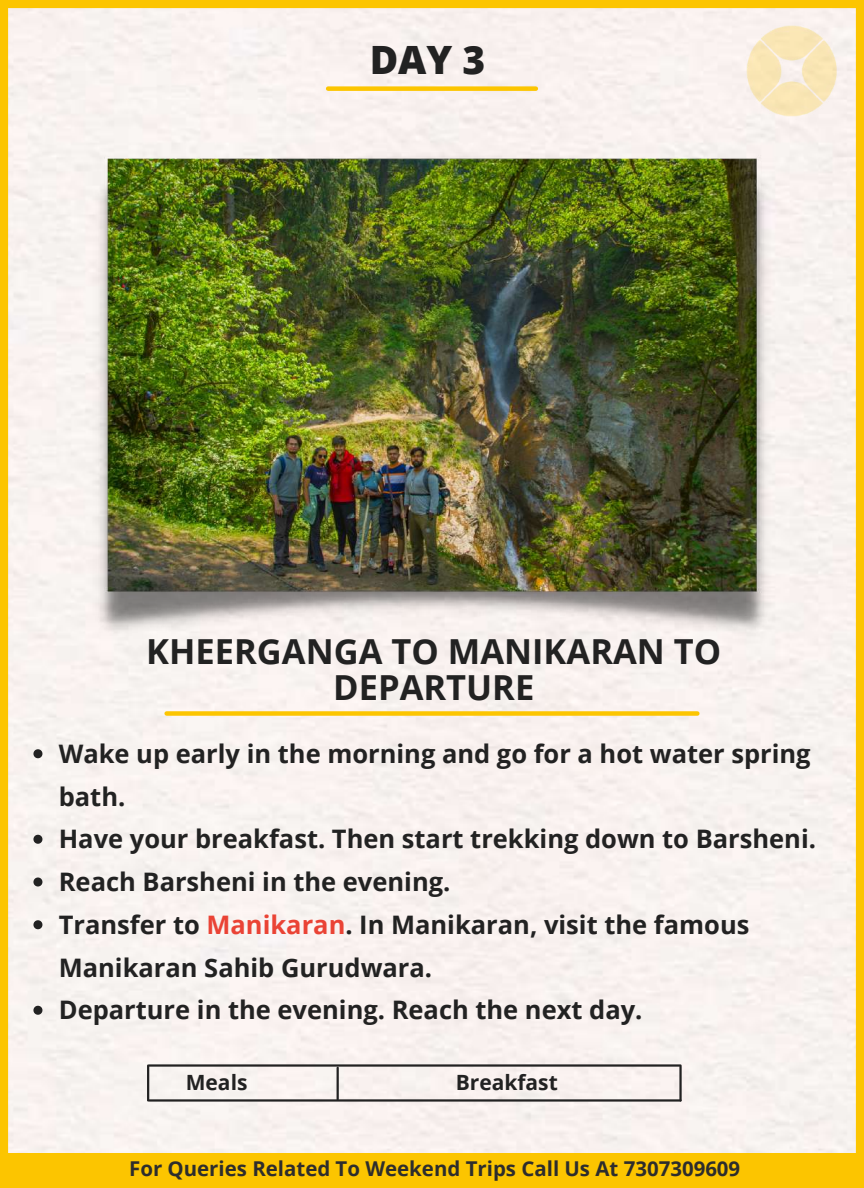
<style>
.page{position:relative;width:864px;height:1188px;background:#f8f2ef}
.page>*{position:absolute;margin:0;border:0;box-sizing:border-box;transform-origin:0 0}
.t1{font:800 39px "Open Sans";color:#222}
.t2{font:700 34.5px/36px "Open Sans";color:#222;text-align:center}
.t3{font:700 25.5px/42.8px "Open Sans";color:#222}
.t4{font:700 21px "Open Sans";color:#222}
.t5{font:700 20.4px "Open Sans";color:#2d2d2d}
.s1{color:#ea4335}
</style>
<div class="page">
<div style="left:328px;top:86px;width:208px;height:5px;background:#fcc500"></div>
<div style="left:167px;top:711px;width:530px;height:5px;background:#fcc500"></div>
<img style="left:743px;top:23px;width:98px;height:97px">
<div style="left:0;top:1153px;width:860px;height:35px;background:#fcc500"></div>
<hr style="left:149px;top:1099px;width:532px;height:3px;background:#222">
<hr style="left:147px;top:1066px;width:2px;height:34px;background:#222">
<hr style="left:679px;top:1067px;width:3px;height:33px;background:#222">
<hr style="left:149px;top:1064px;width:532px;height:3px;background:#222">
<hr style="left:337px;top:1068px;width:2px;height:31px;background:#222">
<img style="left:93px;top:149px;width:678px;height:489px">
<svg style="left:33px;top:749px;width:9px;height:9px"></svg>
<svg style="left:33px;top:835px;width:9px;height:9px"></svg>
<svg style="left:33px;top:878px;width:9px;height:9px"></svg>
<svg style="left:33px;top:920px;width:9px;height:9px"></svg>
<svg style="left:33px;top:1006px;width:9px;height:9px"></svg>
<h1 class="t1" style="left:370px;top:33px;width:117px">DAY 3</h1>
<h2 class="t2" style="left:146px;top:632px;width:577px">KHEERGANGA TO MANIKARAN TO<br>DEPARTURE</h2>
<p class="t3" style="left:59px;top:731px;width:759px">Wake up early in the morning and go for a hot water spring bath.<br>Have your breakfast. Then start trekking down to Barsheni.<br>Reach Barsheni in the evening.<br>Transfer to <span class="s1">Manikaran</span>. In Manikaran, visit the famous Manikaran Sahib Gurudwara.<br>Departure in the evening. Reach the next day.</p>
<p class="t4" style="left:186px;top:1068px;width:63px">Meals</p>
<p class="t4" style="left:456px;top:1068px;width:104px">Breakfast</p>
<p class="t5" style="left:129px;top:1154px;width:613px">For Queries Related To Weekend Trips Call Us At 7307309609</p>
</div>
